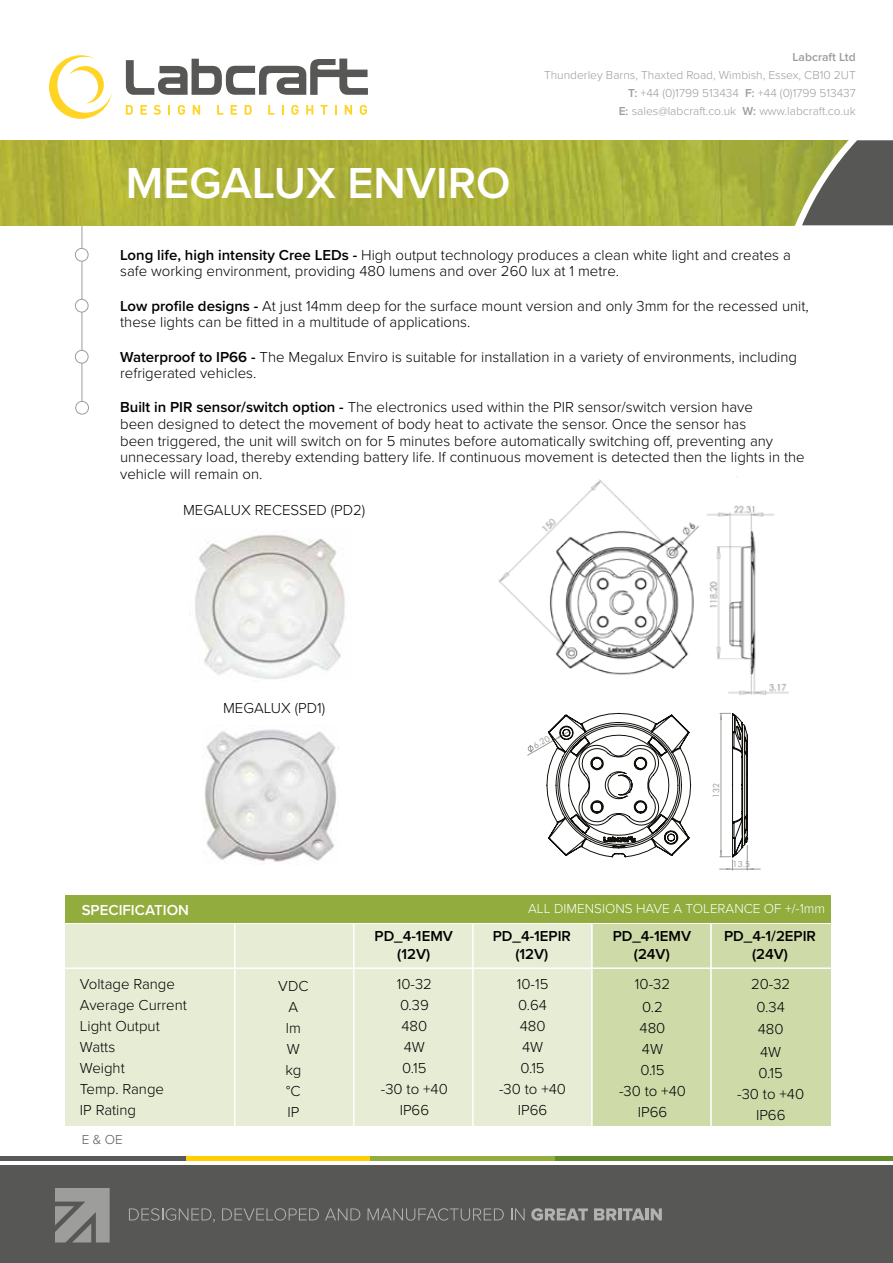
<style>
.page{position:relative;width:893px;height:1263px;background:#fff}
.page>*{position:absolute;margin:0;border:0;box-sizing:border-box;transform-origin:0 0}
.t1{font:600 45px "Proxima Nova";color:#fff}
.t2{font:300 15px/21px "Proxima Nova";color:#000;text-align:center}
.t3{font:600 15px/18px "Proxima Nova";color:#000;text-align:center}
.t4{font:600 15px "Proxima Nova";color:#fff}
.t5{font:300 13.5px "Proxima Nova";color:#fff}
.t6{font:300 13.5px "Proxima Nova";color:#575756}
.t7{font:300 12px/18px "Proxima Nova";color:#9d9d9c;text-align:right}
.t8{font:600 12px "Proxima Nova";color:#9d9d9c}
.t9{font:8.55px "Futura BT";color:#9d9d9c}
.s1{font-weight:600}
</style>
<div class="page">
<img style="left:498px;top:476px;width:291px;height:219px">
<svg style="left:527px;top:713px;width:164px;height:144px"></svg>
<svg style="left:719px;top:713px;width:41px;height:157px"></svg>
<img style="left:204px;top:729px;width:132px;height:135px">
<hr style="left:82px;top:167px;width:1px;height:241px;background:#9d9d9c">
<div style="left:75px;top:248px;width:13px;height:13px;background:#fff;border-radius:50%"></div>
<div style="left:75px;top:248px;width:13px;height:14px;border:1px solid #9d9d9c;border-radius:50%"></div>
<div style="left:75px;top:299px;width:13px;height:13px;background:#fff;border-radius:50%"></div>
<div style="left:75px;top:299px;width:13px;height:13px;border:1px solid #9d9d9c;border-radius:50%"></div>
<div style="left:75px;top:350px;width:13px;height:13px;background:#fff;border-radius:50%"></div>
<div style="left:75px;top:350px;width:13px;height:13px;border:1px solid #9d9d9c;border-radius:50%"></div>
<div style="left:76px;top:401px;width:12px;height:13px;background:#fff;border-radius:50%"></div>
<div style="left:75px;top:401px;width:14px;height:13px;border:1px solid #9d9d9c;border-radius:50%"></div>
<hr style="left:555px;top:1157px;width:338px;height:4px;background:#648c2e">
<hr style="left:0;top:1157px;width:186px;height:4px;background:#58595b">
<hr style="left:186px;top:1157px;width:184px;height:4px;background:#ffce00">
<hr style="left:370px;top:1157px;width:185px;height:4px;background:#92ac3d">
<div style="left:0;top:1165px;width:893px;height:98px;background:#575756"></div>
<svg style="left:129px;top:1208px;width:86px;height:14px"></svg>
<svg style="left:222px;top:1208px;width:97px;height:13px"></svg>
<svg style="left:325px;top:1208px;width:35px;height:12px"></svg>
<svg style="left:368px;top:1208px;width:136px;height:13px"></svg>
<svg style="left:511px;top:1208px;width:14px;height:12px"></svg>
<svg style="left:531px;top:1208px;width:57px;height:13px"></svg>
<svg style="left:594px;top:1208px;width:51px;height:12px"></svg>
<hr style="left:645px;top:1208px;width:4px;height:12px;background:#b3b2b2">
<svg style="left:651px;top:1208px;width:11px;height:12px"></svg>
<svg style="left:55px;top:1188px;width:55px;height:54px"></svg>
<img style="left:0;top:140px;width:792px;height:85px">
<svg style="left:49px;top:55px;width:63px;height:64px"></svg>
<svg style="left:126px;top:105px;width:7px;height:10px"></svg>
<svg style="left:141px;top:105px;width:6px;height:10px"></svg>
<svg style="left:154px;top:105px;width:7px;height:10px"></svg>
<svg style="left:168px;top:105px;width:2px;height:10px"></svg>
<svg style="left:178px;top:105px;width:7px;height:10px"></svg>
<svg style="left:193px;top:105px;width:7px;height:10px"></svg>
<svg style="left:217px;top:105px;width:6px;height:10px"></svg>
<svg style="left:231px;top:105px;width:6px;height:10px"></svg>
<svg style="left:245px;top:105px;width:7px;height:10px"></svg>
<svg style="left:268px;top:105px;width:6px;height:10px"></svg>
<svg style="left:282px;top:105px;width:2px;height:10px"></svg>
<svg style="left:291px;top:105px;width:8px;height:10px"></svg>
<svg style="left:306px;top:105px;width:7px;height:10px"></svg>
<svg style="left:321px;top:105px;width:7px;height:10px"></svg>
<svg style="left:335px;top:105px;width:2px;height:10px"></svg>
<svg style="left:345px;top:105px;width:7px;height:10px"></svg>
<svg style="left:360px;top:105px;width:7px;height:10px"></svg>
<svg style="left:126px;top:59px;width:242px;height:36px"></svg>
<svg style="left:792px;top:140px;width:101px;height:86px;background:#76795c"></svg>
<div style="left:65px;top:924px;width:765px;height:201px;background:#e7edd4"></div>
<div style="left:592px;top:924px;width:238px;height:201px;background:#cfdaa9"></div>
<hr style="left:52px;top:967px;width:786px;height:2px;background:#fff">
<hr style="left:234px;top:922px;width:1px;height:205px;background:#fff">
<hr style="left:353px;top:922px;width:2px;height:205px;background:#fff">
<hr style="left:472px;top:922px;width:2px;height:205px;background:#fff">
<hr style="left:591px;top:920px;width:2px;height:207px;background:#fff">
<hr style="left:710px;top:920px;width:2px;height:207px;background:#fff">
<div style="left:65px;top:895px;width:765px;height:27px;background:#92ac3d"></div>
<img style="left:195px;top:534px;width:150px;height:146px">
<h1 class="t1" style="left:126px;top:156px;width:386px">MEGALUX ENVIRO</h1>
<p class="t8" style="left:792px;top:50px;width:65px">Labcraft Ltd</p>
<p class="t7" style="left:544px;top:66px;width:313px">Thunderley Barns, Thaxted Road, Wimbish, Essex, CB10 2UT<br><span class="s1">T:</span> +44 (0)1799 513434 <span class="s1">F:</span> +44 (0)1799 513437<br><span class="s1">E:</span> sales@labcraft.co.uk <span class="s1">W:</span> www.labcraft.co.uk</p>
<p class="t2" style="left:120px;top:247px;width:672px;line-height:16.5px;text-align:left"><span class="s1">Long life, high intensity Cree LEDs -</span> High output technology produces a clean white light and creates a safe working environment, providing 480 lumens and over 260 lux at 1 metre.</p>
<p class="t2" style="left:120px;top:298px;width:690px;line-height:16.5px;text-align:left"><span class="s1">Low profile designs -</span> At just 14mm deep for the surface mount version and only 3mm for the recessed unit, these lights can be fitted in a multitude of applications.</p>
<p class="t2" style="left:120px;top:349px;width:678px;line-height:16.5px;text-align:left"><span class="s1">Waterproof to IP66 -</span> The Megalux Enviro is suitable for installation in a variety of environments, including refrigerated vehicles.</p>
<p class="t2" style="left:120px;top:399px;width:686px;line-height:16.5px;text-align:left"><span class="s1">Built in PIR sensor/switch option -</span> The electronics used within the PIR sensor/switch version have<br>been designed to detect the movement of body heat to activate the sensor. Once the sensor has<br>been triggered, the unit will switch on for 5 minutes before automatically switching off, preventing any unnecessary load, thereby extending battery life. If continuous movement is detected then the lights in the vehicle will remain on.</p>
<p class="t2" style="left:183px;top:500px;width:184px">MEGALUX RECESSED (PD2)</p>
<p class="t2" style="left:223px;top:698px;width:103px">MEGALUX (PD1)</p>
<p class="t9" style="left:531px;top:742px;width:19px;rotate:-30deg">6.20</p>
<p class="t9" style="left:711px;top:798px;width:17px;rotate:-90deg">132</p>
<p class="t9" style="left:733px;top:859px;width:19px">13.5</p>
<p class="t4" style="left:82px;top:900px;width:109px">SPECIFICATION</p>
<p class="t5" style="left:528px;top:901px;width:298px">ALL DIMENSIONS HAVE A TOLERANCE OF +/-1mm</p>
<p class="t3" style="left:375px;top:928px;width:80px">PD_4-1EMV (12V)</p>
<p class="t3" style="left:493px;top:928px;width:80px">PD_4-1EPIR (12V)</p>
<p class="t3" style="left:613px;top:928px;width:80px">PD_4-1EMV (24V)</p>
<p class="t3" style="left:724px;top:928px;width:93px">PD_4-1/2EPIR (24V)</p>
<p class="t2" style="left:80px;top:974px;width:109px;text-align:left">Voltage Range<br>Average Current<br>Light Output<br>Watts<br>Weight<br>Temp. Range<br>IP Rating</p>
<p class="t2" style="left:278px;top:975px;width:32px">VDC<br>A<br>lm<br>W kg °C<br>IP</p>
<p class="t2" style="left:381px;top:974px;width:68px">10-32<br>0.39<br>480<br>4W<br>0.15<br>-30 to +40<br>IP66</p>
<p class="t2" style="left:499px;top:974px;width:68px">10-15<br>0.64<br>480<br>4W<br>0.15<br>-30 to +40<br>IP66</p>
<p class="t2" style="left:635px;top:973px;width:37px;line-height:22.5px">10-32<br>0.2</p>
<p class="t2" style="left:619px;top:1017px;width:68px">480<br>4W<br>0.15<br>-30 to +40<br>IP66</p>
<p class="t6" style="left:82px;top:1131px;width:43px">E &amp; OE</p>
<p class="t2" style="left:751px;top:973px;width:41px;line-height:22.5px">20-32<br>0.34<br>480<br>4W</p>
<p class="t2" style="left:737px;top:1062px;width:68px">0.15<br>-30 to +40<br>IP66</p>
</div>
